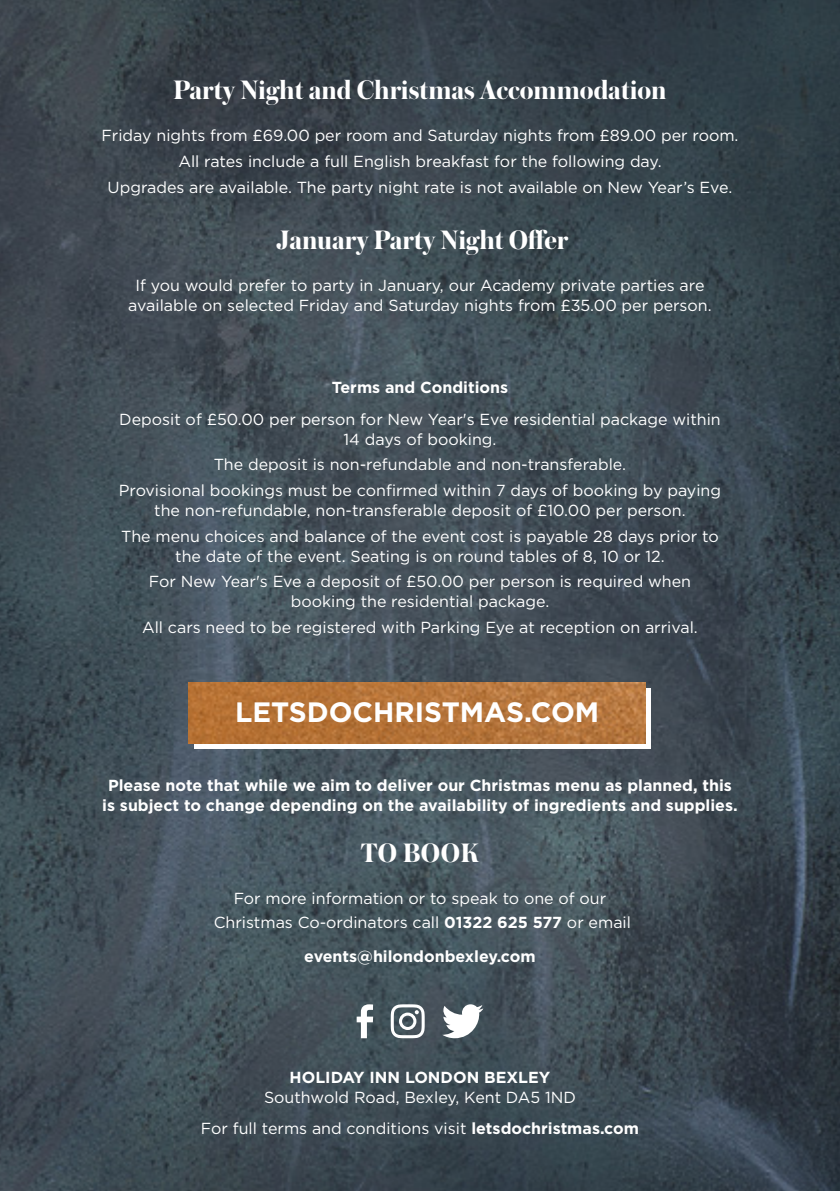
<style>
.page{position:relative;width:840px;height:1191px;background:#fff}
.page>*{position:absolute;margin:0;border:0;box-sizing:border-box;transform-origin:0 0}
.t1{font:700 28px "Austin";color:#fff}
.t2{font:700 28px "Gotham";color:#fff}
.t3{font:16px/25.6px "Gotham";color:#fff;text-align:center}
.t4{font:700 16px/20px "Gotham";color:#fff;text-align:center}
.s1{font-weight:700}
</style>
<div class="page">
<img style="left:0;top:0;width:839px;height:1191px">
<div style="left:194px;top:688px;width:456px;height:61px;background:linear-gradient(to right,#fff,#fff)"></div>
<img style="left:189px;top:682px;width:456px;height:61px">
<svg style="left:356px;top:1004px;width:17px;height:34px"></svg>
<svg style="left:390px;top:1004px;width:34px;height:34px"></svg>
<svg style="left:441px;top:1004px;width:42px;height:34px"></svg>
<h1 class="t1" style="left:173px;top:70px;width:494px">Party Night and Christmas Accommodation</h1>
<p class="t3" style="left:101px;top:123px;width:638px">Friday nights from £69.00 per room and Saturday nights from £89.00 per room.<br>All rates include a full English breakfast for the following day.<br>Upgrades are available. The party night rate is not available on New Year’s Eve.</p>
<h1 class="t1" style="left:277px;top:219px;width:292px">January Party Night Offer</h1>
<p class="t3" style="left:128px;top:275px;width:584px;line-height:20px">If you would prefer to party in January, our Academy private parties are available on selected Friday and Saturday nights from £35.00 per person.</p>
<p class="t4" style="left:331px;top:377px;width:178px">Terms and Conditions</p>
<p class="t3" style="left:119px;top:408px;width:602px;line-height:20px">Deposit of £50.00 per person for New Year's Eve residential package within<br>14 days of booking.</p>
<p class="t3" style="left:119px;top:451px;width:603px">The deposit is non-refundable and non-transferable.<br>Provisional bookings must be confirmed within 7 days of booking by paying</p>
<p class="t3" style="left:121px;top:497px;width:598px">the non-refundable, non-transferable deposit of £10.00 per person.<br>The menu choices and balance of the event cost is payable 28 days prior to</p>
<p class="t3" style="left:149px;top:543px;width:543px">the date of the event. Seating is on round tables of 8, 10 or 12.<br>For New Year's Eve a deposit of £50.00 per person is required when</p>
<p class="t3" style="left:142px;top:588px;width:557px">booking the residential package.<br>All cars need to be registered with Parking Eye at reception on arrival.</p>
<h1 class="t2" style="left:235px;top:694px;width:365px">LETSDOCHRISTMAS.COM</h1>
<p class="t4" style="left:102px;top:775px;width:636px">Please note that while we aim to deliver our Christmas menu as planned, this is subject to change depending on the availability of ingredients and supplies.</p>
<h1 class="t1" style="left:360px;top:832px;width:120px">TO BOOK</h1>
<p class="t3" style="left:214px;top:886px;width:418px;line-height:24px">For more information or to speak to one of our<br>Christmas Co-ordinators call <span class="s1">01322 625 577</span> or email</p>
<p class="t4" style="left:304px;top:946px;width:233px">events@hilondonbexley.com</p>
<p class="t4" style="left:289px;top:1067px;width:262px">HOLIDAY INN LONDON BEXLEY</p>
<p class="t3" style="left:201px;top:1081px;width:439px;line-height:31.4px">Southwold Road, Bexley, Kent DA5 1ND<br>For full terms and conditions visit <span class="s1">letsdochristmas.com</span></p>
</div>
